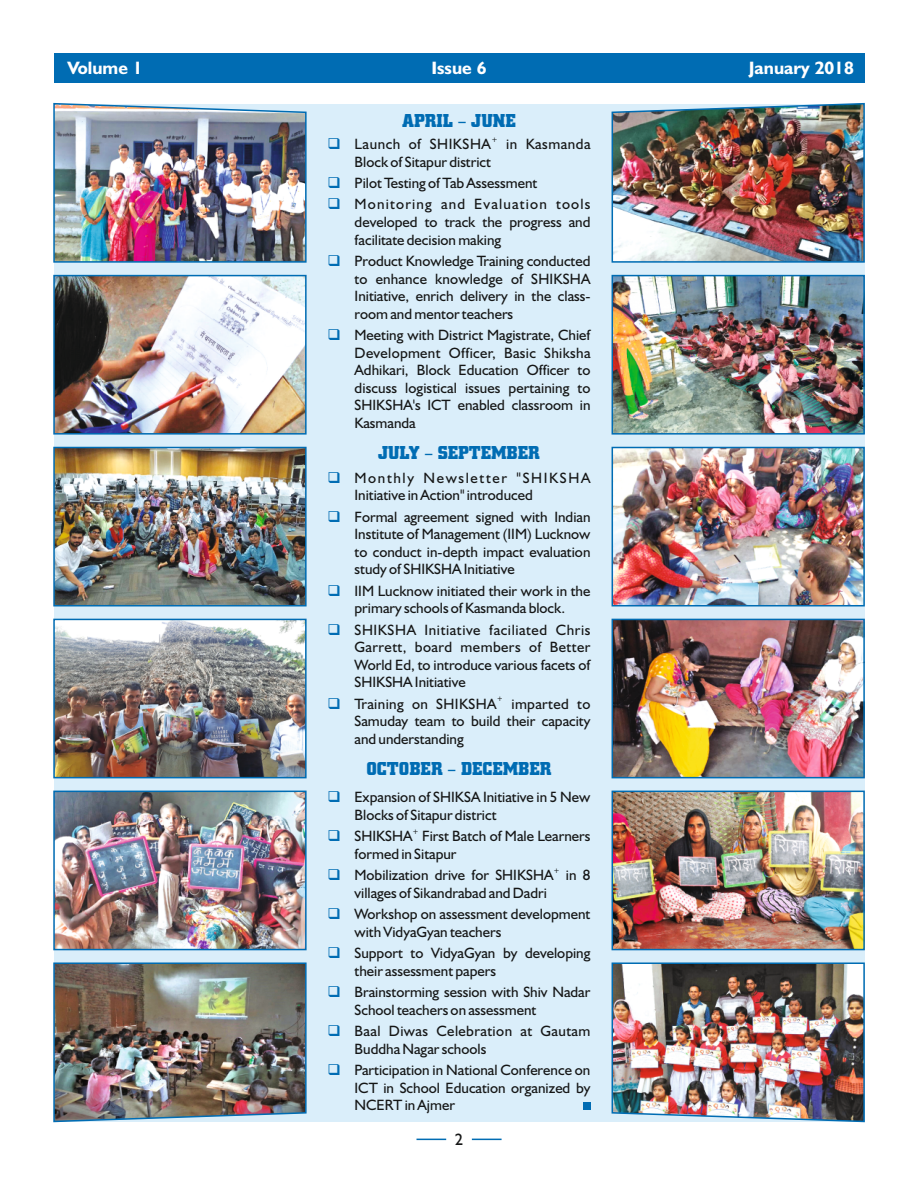
<style>
.page{position:relative;width:918px;height:1188px;background:#fff}
.page>*{position:absolute;margin:0;border:0;box-sizing:border-box;transform-origin:0 0}
.t1{font:700 19.5px "City D";color:#006cb3}
.t2{font:700 18px "Humanist 521 BT";color:#fff}
.t3{font:16.5px "Humanist 521 BT";color:#151616}
.t4{font:15px/17.5px "Humanist 521 BT";color:#151616;text-align:justify}
.t5{font:15px/17.5px "Humanist 521 BT";letter-spacing:.025em;color:#151616}
.t6{font:7.5px "Humanist 521 BT";color:#151616}
.s1{color:#006cb3}
</style>
<div class="page">
<div style="left:54px;top:104px;width:810px;height:1017px;background:#daeefa"></div>
<svg style="left:417px;top:1139px;width:29px;height:1px"></svg>
<hr style="left:472px;top:1139px;width:30px;height:1px;background:#006cb3">
<div style="left:54px;top:54px;width:810px;height:29px;background:#006cb3"></div>
<img style="left:56px;top:794px;width:248px;height:153px">
<div style="left:53px;top:791px;width:254px;height:159px;border:2px solid #006cb3"></div>
<img style="left:53px;top:962px;width:254px;height:161px">
<img style="left:56px;top:622px;width:248px;height:153px">
<div style="left:53px;top:619px;width:254px;height:159px;border:2px solid #006cb3"></div>
<img style="left:56px;top:450px;width:248px;height:153px">
<div style="left:53px;top:447px;width:254px;height:159px;border:2px solid #006cb3"></div>
<img style="left:53px;top:102px;width:254px;height:161px">
<img style="left:56px;top:278px;width:248px;height:154px">
<div style="left:53px;top:275px;width:254px;height:160px;border:2px solid #006cb3"></div>
<img style="left:615px;top:794px;width:247px;height:153px">
<div style="left:612px;top:791px;width:253px;height:159px;border:2px solid #006cb3"></div>
<img style="left:611px;top:962px;width:254px;height:161px">
<img style="left:615px;top:622px;width:247px;height:153px">
<div style="left:612px;top:619px;width:253px;height:159px;border:2px solid #006cb3"></div>
<img style="left:615px;top:450px;width:247px;height:153px">
<div style="left:612px;top:447px;width:253px;height:159px;border:2px solid #006cb3"></div>
<img style="left:611px;top:102px;width:254px;height:161px">
<img style="left:615px;top:278px;width:247px;height:154px">
<div style="left:612px;top:275px;width:253px;height:160px;border:2px solid #006cb3"></div>
<div style="left:583px;top:1102px;width:8px;height:8px;background:#006cb3"></div>
<p class="t2" style="left:67px;top:61px;width:77px">Volume 1</p>
<p class="t2" style="left:431px;top:61px;width:57px">Issue 6</p>
<p class="t2" style="left:749px;top:61px;width:107px">January 2018</p>
<h1 class="t1" style="left:402px;top:111px;width:115px">APRIL – JUNE</h1>
<p class="t6" style="left:491px;top:136px;width:8px">+</p>
<p class="t5" style="left:355px;top:136px;width:237px">Launch of SHIKSHA in Kasmanda<br>Block of Sitapur district</p>
<p class="t4" style="left:328px;top:175px;width:211px"><span class="s1">❑</span> Pilot Testing of Tab Assessment</p>
<p class="t4" style="left:355px;top:197px;width:237px;text-indent:-27px"><span class="s1">❑</span> Monitoring and Evaluation tools developed to track the progress and facilitate decision making</p>
<p class="t4" style="left:355px;top:253px;width:237px;text-indent:-27px"><span class="s1">❑</span> Product Knowledge Training conducted to enhance knowledge of SHIKSHA Initiative, enrich delivery in the class&shy;room and mentor teachers</p>
<p class="t4" style="left:355px;top:327px;width:237px;text-indent:-27px"><span class="s1">❑</span> Meeting with District Magistrate, Chief Development Officer, Basic Shiksha Adhikari, Block Education Officer to discuss logistical issues pertaining to SHIKSHA's ICT enabled classroom in Kasmanda</p>
<h1 class="t1" style="left:378px;top:443px;width:163px">JULY – SEPTEMBER</h1>
<p class="t4" style="left:355px;top:470px;width:237px;text-indent:-27px"><span class="s1">❑</span> Monthly Newsletter "SHIKSHA<br>Initiative in Action" introduced</p>
<p class="t4" style="left:355px;top:509px;width:237px;text-indent:-27px"><span class="s1">❑</span> Formal agreement signed with Indian Institute of Management (IIM) Lucknow to conduct in-depth impact evaluation study of SHIKSHA Initiative</p>
<p class="t4" style="left:327px;top:583px;width:265px;text-align:center"><span class="s1">❑</span> IIM Lucknow initiated their work in the primary schools of Kasmanda block.</p>
<p class="t4" style="left:355px;top:622px;width:237px;text-indent:-27px"><span class="s1">❑</span> SHIKSHA Initiative faciliated Chris Garrett, board members of Better World Ed, to introduce various facets of SHIKSHA Initiative</p>
<p class="t6" style="left:497px;top:695px;width:8px">+</p>
<p class="t4" style="left:354px;top:696px;width:237px">Training on SHIKSHA imparted to Samuday team to build their capacity and understanding</p>
<h1 class="t1" style="left:366px;top:759px;width:187px">OCTOBER – DECEMBER</h1>
<p class="t4" style="left:355px;top:789px;width:237px;text-indent:-27px"><span class="s1">❑</span> Expansion of SHIKSA Initiative in 5 New<br>Blocks of Sitapur district</p>
<p class="t6" style="left:413px;top:828px;width:8px">+</p>
<p class="t4" style="left:354px;top:828px;width:237px">SHIKSHA First Batch of Male Learners formed in Sitapur</p>
<p class="t6" style="left:553px;top:867px;width:8px">+</p>
<p class="t4" style="left:354px;top:867px;width:237px">Mobilization drive for SHIKSHA in 8 villages of Sikandrabad and Dadri</p>
<p class="t4" style="left:355px;top:906px;width:237px;text-indent:-27px"><span class="s1">❑</span> Workshop on assessment development with VidyaGyan teachers</p>
<p class="t4" style="left:355px;top:945px;width:237px;text-indent:-27px"><span class="s1">❑</span> Support to VidyaGyan by developing their assessment papers</p>
<p class="t4" style="left:355px;top:984px;width:237px;text-indent:-27px"><span class="s1">❑</span> Brainstorming session with Shiv Nadar<br>School teachers on assessment</p>
<p class="t5" style="left:355px;top:1023px;width:237px;text-indent:-27px"><span class="s1">❑</span> Baal Diwas Celebration at Gautam<br>Buddha Nagar schools</p>
<p class="t4" style="left:355px;top:1062px;width:237px;text-indent:-27px"><span class="s1">❑</span> Participation in National Conference on ICT in School Education organized by NCERT in Ajmer</p>
<p class="t3" style="left:455px;top:1133px;width:10px">2</p>
</div>
